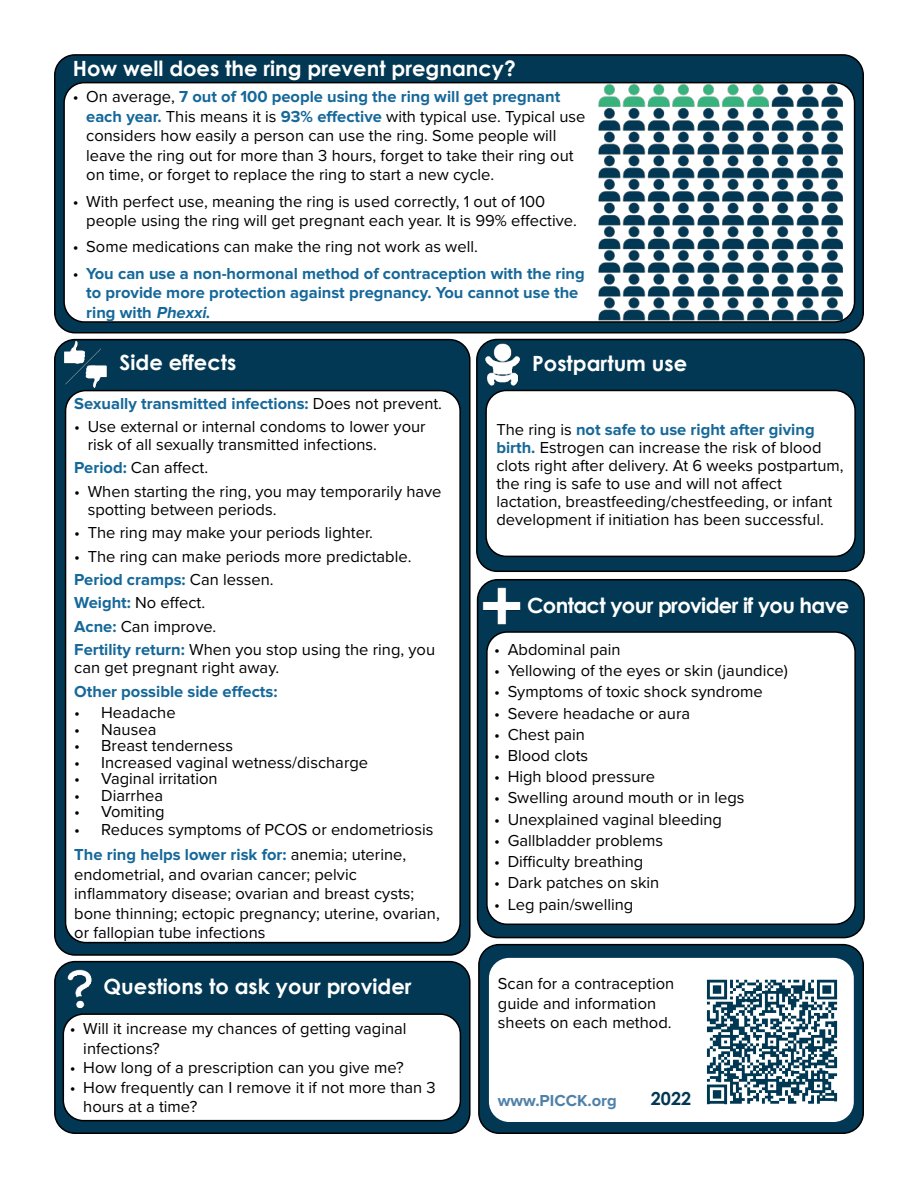
<style>
.page{position:relative;width:918px;height:1188px;background:#fff}
.page>*{position:absolute;margin:0;border:0;box-sizing:border-box;transform-origin:0 0}
.t1{font:700 21px "Century Gothic";color:#fff}
.t2{font:700 21px "Century Gothic";letter-spacing:-.03em;color:#fff}
.t3{font:700 18px "Century Gothic";color:#023853}
.t4{font:16.5px/19.5px "Proxima Nova";color:#000}
.t5{font:700 16.5px/19.5px "Proxima Nova";color:#156899}
.t6{font:700 16.5px "Proxima Nova";color:#4f81a8}
.s1{font-weight:700;color:#156899}
.s2{font-weight:400;color:#000}
.s3{font-style:italic}
</style>
<div class="page">
<div style="left:55px;top:962px;width:415px;height:171px;background:#023853;border-radius:20px"></div>
<div style="left:54px;top:961px;width:417px;height:173px;border:2px solid #000;border-radius:20px"></div>
<div style="left:63px;top:1014px;width:397px;height:107px;background:#fff;border-radius:20px"></div>
<div style="left:63px;top:1013px;width:398px;height:108px;border:2px solid #000;border-radius:20px"></div>
<div style="left:478px;top:580px;width:386px;height:358px;background:#023853;border-radius:20px"></div>
<div style="left:477px;top:579px;width:388px;height:359px;border:2px solid #000;border-radius:20px"></div>
<div style="left:487px;top:632px;width:368px;height:292px;background:#fff;border-radius:20px"></div>
<div style="left:486px;top:631px;width:370px;height:294px;border:2px solid #000;border-radius:20px"></div>
<div style="left:477px;top:340px;width:387px;height:231px;background:#023853;border-radius:20px"></div>
<div style="left:476px;top:339px;width:389px;height:233px;border:2px solid #000;border-radius:20px"></div>
<div style="left:486px;top:390px;width:369px;height:166px;background:#fff;border-radius:20px"></div>
<div style="left:485px;top:390px;width:371px;height:167px;border:2px solid #000;border-radius:20px"></div>
<img style="left:485px;top:342px;width:36px;height:44px">
<img style="left:61px;top:968px;width:31px;height:41px">
<img style="left:482px;top:586px;width:39px;height:39px">
<div style="left:479px;top:945px;width:384px;height:188px;background:#023853;border-radius:20px"></div>
<div style="left:478px;top:944px;width:386px;height:190px;border:2px solid #000;border-radius:20px"></div>
<div style="left:55px;top:55px;width:808px;height:278px;background:#023853;border-radius:20px"></div>
<div style="left:54px;top:54px;width:810px;height:279px;border:2px solid #000;border-radius:20px"></div>
<div style="left:64px;top:83px;width:791px;height:239px;background:#fff;border-radius:20px"></div>
<div style="left:63px;top:82px;width:792px;height:241px;border:2px solid #000;border-radius:20px"></div>
<div style="left:489px;top:958px;width:365px;height:164px;background:#fff;border-radius:20px"></div>
<img style="left:706px;top:979px;width:132px;height:126px">
<img style="left:597px;top:82px;width:246px;height:241px">
<div style="left:55px;top:340px;width:415px;height:615px;background:#023853;border-radius:20px"></div>
<div style="left:54px;top:339px;width:417px;height:617px;border:2px solid #000;border-radius:20px"></div>
<div style="left:66px;top:391px;width:394px;height:552px;background:#fff;border-radius:20px"></div>
<div style="left:65px;top:390px;width:396px;height:553px;border:2px solid #000;border-radius:20px"></div>
<img style="left:62px;top:340px;width:48px;height:49px">
<p class="t1" style="left:73px;top:60px;width:445px">How well does the ring prevent pregnancy?</p>
<p class="t4" style="left:86px;top:88px;width:501px;text-indent:-13px">• On average, <span class="s1">7 out of 100 people using the ring will get pregnant each year.</span> This means it is <span class="s1">93% effective</span> with typical use. Typical use considers how easily a person can use the ring. Some people will leave the ring out for more than 3 hours, forget to take their ring out on time, or forget to replace the ring to start a new cycle.</p>
<p class="t4" style="left:86px;top:192px;width:492px;text-indent:-13px">• With perfect use, meaning the ring is used correctly, 1 out of 100 people using the ring will get pregnant each year. It is 99% effective.</p>
<p class="t4" style="left:73px;top:238px;width:407px">• Some medications can make the ring not work as well.</p>
<p class="t5" style="left:86px;top:264px;width:500px;text-indent:-13px"><span class="s2">•</span> You can use a non-hormonal method of contraception with the ring to provide more protection against pregnancy. You cannot use the ring with <span class="s3">Phexxi</span>.</p>
<p class="t1" style="left:120px;top:355px;width:118px">Side effects</p>
<p class="t5" style="left:74px;top:394px;width:369px">Sexually transmitted infections: <span class="s2">Does not prevent.</span></p>
<p class="t4" style="left:88px;top:418px;width:339px;line-height:18px;text-indent:-13px">• Use external or internal condoms to lower your risk of all sexually transmitted infections.</p>
<p class="t4" style="left:74px;top:459px;width:136px"><span class="s1">Period:</span> Can affect.</p>
<p class="t4" style="left:88px;top:483px;width:355px;line-height:18px;text-indent:-13px">• When starting the ring, you may temporarily have spotting between periods.</p>
<p class="t4" style="left:74px;top:524px;width:300px">• The ring may make your periods lighter.</p>
<p class="t4" style="left:74px;top:545px;width:362px;line-height:23.4px">• The ring can make periods more predictable.<br><span class="s1">Period cramps:</span> Can lessen.<br><span class="s1">Weight:</span> No effect.<br><span class="s1">Acne:</span> Can improve.<br><span class="s1">Fertility return:</span> When you stop using the ring, you</p>
<p class="t4" style="left:74px;top:659px;width:207px">can get pregnant right away.</p>
<p class="t5" style="left:74px;top:682px;width:205px">Other possible side effects:</p>
<p class="t4" style="left:74px;top:704px;width:103px">• Headache</p>
<p class="t4" style="left:74px;top:721px;width:84px">• Nausea</p>
<p class="t4" style="left:74px;top:737px;width:160px">• Breast tenderness</p>
<p class="t4" style="left:74px;top:754px;width:295px">• Increased vaginal wetness/discharge</p>
<p class="t4" style="left:74px;top:770px;width:145px">• Vaginal irritation</p>
<p class="t4" style="left:74px;top:787px;width:90px">• Diarrhea</p>
<p class="t4" style="left:74px;top:803px;width:92px">• Vomiting</p>
<p class="t4" style="left:74px;top:818px;width:361px;line-height:24.9px">• Reduces symptoms of PCOS or endometriosis<br><span class="s1">The ring helps lower risk for:</span> anemia; uterine,</p>
<p class="t4" style="left:74px;top:865px;width:367px">endometrial, and ovarian cancer; pelvic inflammatory disease; ovarian and breast cysts; bone thinning; ectopic pregnancy; uterine, ovarian, or fallopian tube infections</p>
<p class="t1" style="left:104px;top:978px;width:309px">Questions to ask your provider</p>
<p class="t4" style="left:83px;top:1020px;width:325px;text-indent:-13px">• Will it increase my chances of getting vaginal infections?</p>
<p class="t4" style="left:70px;top:1059px;width:335px">• How long of a prescription can you give me?</p>
<p class="t4" style="left:83px;top:1078px;width:354px;text-indent:-13px">• How frequently can I remove it if not more than 3 hours at a time?</p>
<p class="t1" style="left:532px;top:355px;width:156px">Postpartum use</p>
<p class="t4" style="left:496px;top:421px;width:349px;line-height:18px">The ring is <span class="s1">not safe to use right after giving birth.</span> Estrogen can increase the risk of blood clots right after delivery. At 6 weeks postpartum, the ring is safe to use and will not affect lactation, breastfeeding/chestfeeding, or infant development if initiation has been successful.</p>
<p class="t2" style="left:527px;top:597px;width:324px">Contact your provider if you have</p>
<p class="t4" style="left:494px;top:641px;width:128px">• Abdominal pain</p>
<p class="t4" style="left:494px;top:662px;width:295px">• Yellowing of the eyes or skin (jaundice)</p>
<p class="t4" style="left:494px;top:683px;width:270px">• Symptoms of toxic shock syndrome</p>
<p class="t4" style="left:494px;top:704px;width:197px">• Severe headache or aura</p>
<p class="t4" style="left:494px;top:725px;width:92px">• Chest pain</p>
<p class="t4" style="left:494px;top:747px;width:96px">• Blood clots</p>
<p class="t4" style="left:494px;top:768px;width:162px">• High blood pressure</p>
<p class="t4" style="left:494px;top:789px;width:252px">• Swelling around mouth or in legs</p>
<p class="t4" style="left:494px;top:810px;width:229px">• Unexplained vaginal bleeding</p>
<p class="t4" style="left:494px;top:832px;width:171px">• Gallbladder problems</p>
<p class="t4" style="left:494px;top:853px;width:151px">• Difficulty breathing</p>
<p class="t4" style="left:494px;top:874px;width:167px">• Dark patches on skin</p>
<p class="t4" style="left:494px;top:895px;width:141px">• Leg pain/swelling</p>
<p class="t4" style="left:498px;top:975px;width:178px">Scan for a contraception guide and information sheets on each method.</p>
<p class="t6" style="left:498px;top:1094px;width:120px">www.PICCK.org</p>
<p class="t3" style="left:651px;top:1092px;width:42px">2022</p>
</div>
